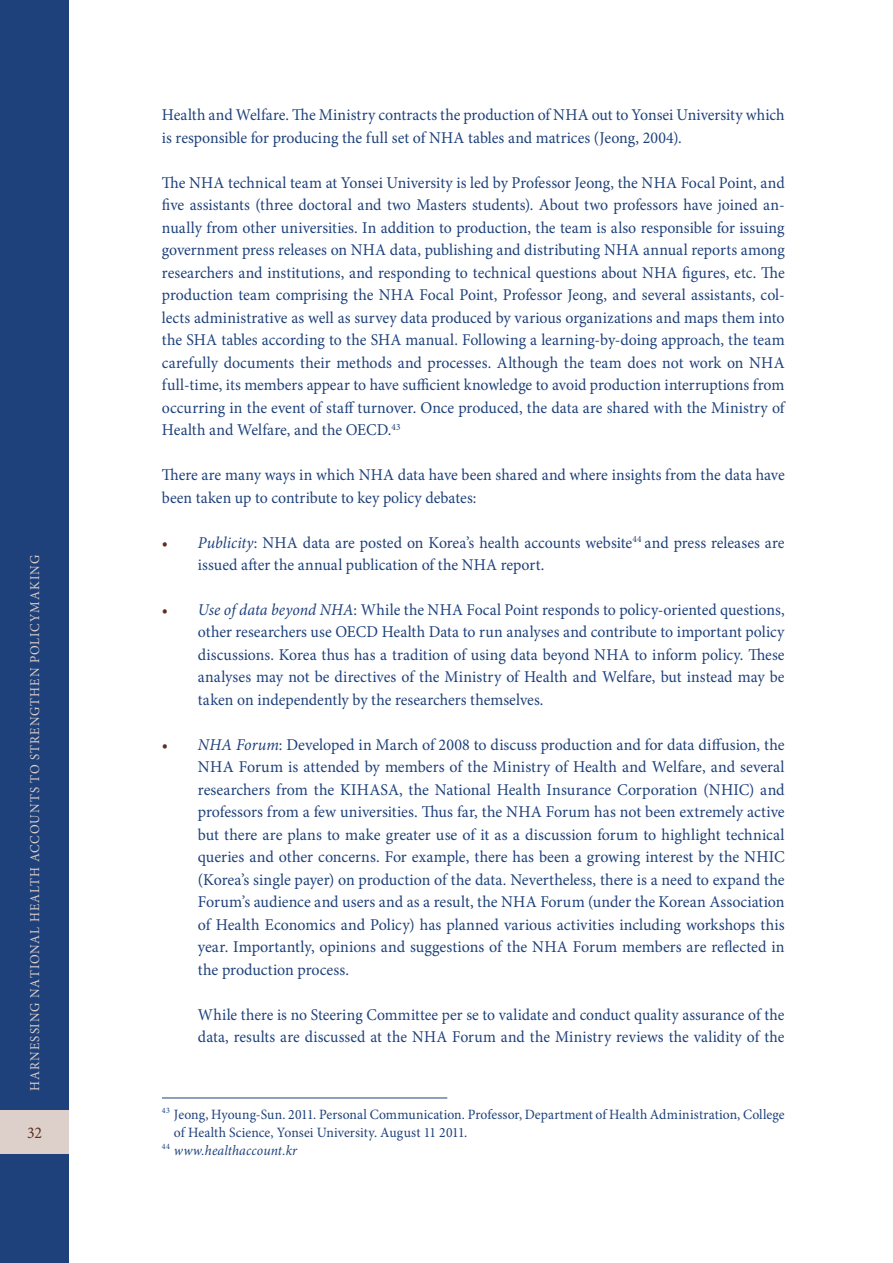
<style>
.page{position:relative;width:893px;height:1263px;background:#fff}
.page>*{position:absolute;margin:0;border:0;box-sizing:border-box;transform-origin:0 0}
.t1{font:16.5px/22.5px "Minion Pro";color:#1e417b;scale:.96 1}
.t2{font:16.5px/22.5px "Minion Pro";color:#1e417b;text-align:justify}
.t3{font:16.5px/22.5px "Minion Pro";color:#1e417b;scale:.95 1}
.t4{font:16.5px "Minion Pro";color:#622e22;scale:.96 1}
.t5{font:14.25px "Minion Pro";letter-spacing:.005em;color:#1e417b;scale:.96 1}
.t6{font:italic 14.25px "Minion Pro";letter-spacing:.01em;color:#1e417b;scale:.96 1}
.t7{font:13.5px "Minion Pro";letter-spacing:.075em;color:#ddcfc9;scale:.96 1}
.s1{font-style:italic}
</style>
<div class="page">
<div style="left:0;top:0;width:68px;height:1263px;background:#1e417b"></div>
<div style="left:0;top:1111px;width:68px;height:43px;background:#ddcfc9"></div>
<hr style="left:162px;top:1098px;width:285px;height:1px;background:#1e417b">
<p class="t7" style="left:29px;top:1091px;width:560px;rotate:-90deg">HARNESSING NATIONAL HEALTH ACCOUNTS TO STRENGTHEN POLICYMAKING</p>
<p class="t4" style="left:27px;top:1126px;width:17px">32</p>
<p class="t1" style="left:162px;top:105px;width:650px">Health and Welfare. The Ministry contracts the production of NHA out to Yonsei University which is responsible for producing the full set of NHA tables and matrices (Jeong, 2004).</p>
<p class="t1" style="left:162px;top:173px;width:650px;text-align:justify">The NHA technical team at Yonsei University is led by Professor Jeong, the NHA Focal Point, and five assistants (three doctoral and two Masters students). About two professors have joined an&shy;nually from other universities. In addition to production, the team is also responsible for issuing government press releases on NHA data, publishing and distributing NHA annual reports among researchers and institutions, and responding to technical questions about NHA figures, etc. The production team comprising the NHA Focal Point, Professor Jeong, and several assistants, col&shy;lects administrative as well as survey data produced by various organizations and maps them into the SHA tables according to the SHA manual. Following a learning-by-doing approach, the team carefully documents their methods and processes. Although the team does not work on NHA full-time, its members appear to have sufficient knowledge to avoid production interruptions from occurring in the event of staff turnover. Once produced, the data are shared with the Ministry of Health and Welfare, and the OECD.<sup>43</sup></p>
<p class="t1" style="left:162px;top:465px;width:650px">There are many ways in which NHA data have been shared and where insights from the data have been taken up to contribute to key policy debates:</p>
<p class="t1" style="left:198px;top:532px;width:613px"><span class="s1">Publicity</span>: NHA data are posted on Korea’s health accounts website<sup>44</sup> and press releases are issued after the annual publication of the NHA report.</p>
<p class="t1" style="left:198px;top:600px;width:613px;text-align:justify"><span class="s1">Use of data beyond NHA</span>: While the NHA Focal Point responds to policy-oriented questions, other researchers use OECD Health Data to run analyses and contribute to important policy discussions. Korea thus has a tradition of using data beyond NHA to inform policy. These analyses may not be directives of the Ministry of Health and Welfare, but instead may be taken on independently by the researchers themselves.</p>
<p class="t2" style="left:198px;top:735px;width:588px"><span class="s1">NHA Forum</span>: Developed in March of 2008 to discuss production and for data diffusion, the NHA Forum is attended by members of the Ministry of Health and Welfare, and several researchers from the KIHASA, the National Health Insurance Corporation (NHIC) and professors from a few universities. Thus far, the NHA Forum has not been extremely active but there are plans to make greater use of it as a discussion forum to highlight technical queries and other concerns. For example, there has been a growing interest by the NHIC (Korea’s single payer) on production of the data. Nevertheless, there is a need to expand the Forum’s audience and users and as a result, the NHA Forum (under the Korean Association of Health Economics and Policy) has planned various activities including workshops this year. Importantly, opinions and suggestions of the NHA Forum members are reflected in the production process.</p>
<p class="t3" style="left:198px;top:1005px;width:619px">While there is no Steering Committee per se to validate and conduct quality assurance of the data, results are discussed at the NHA Forum and the Ministry reviews the validity of the</p>
<p class="t5" style="left:162px;top:1108px;width:650px"><sup>43</sup> Jeong, Hyoung-Sun. 2011. Personal Communication. Professor, Department of Health Administration, College</p>
<p class="t5" style="left:174px;top:1126px;width:307px">of Health Science, Yonsei University. August 11 2011.</p>
<p class="t6" style="left:162px;top:1144px;width:142px"><sup>44</sup> www.healthaccount.kr</p>
</div>
